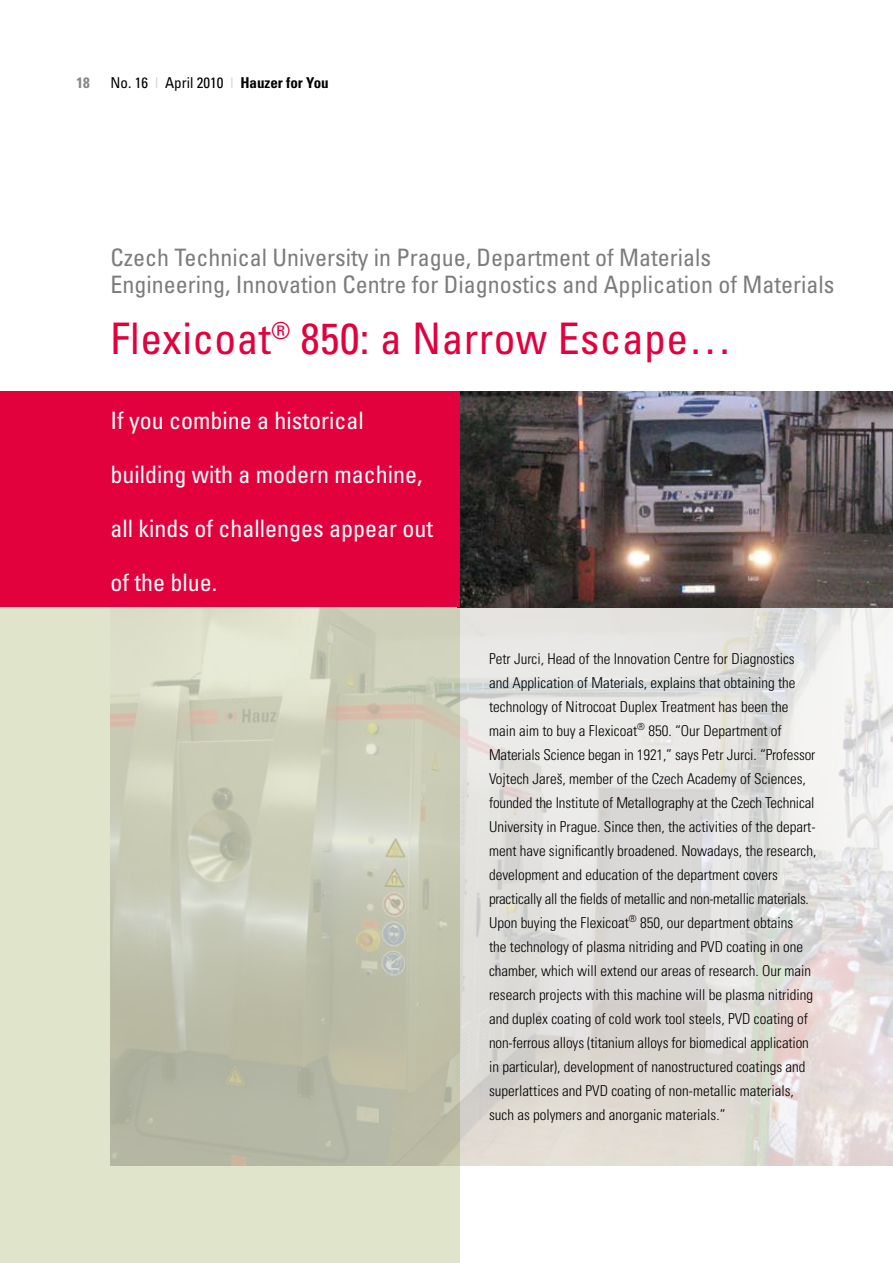
<style>
.page{position:relative;width:893px;height:1263px;background:#fff}
.page>*{position:absolute;margin:0;border:0;box-sizing:border-box;transform-origin:0 0}
.t1{font:condensed 43.5px "Univers";letter-spacing:.01em;color:#e2003d}
.t2{font:condensed 24px/27px "Univers";color:#7b7c7e}
.t3{font:condensed 24px "Univers";color:#fff}
.t4{font:300 condensed 15px/24px "Univers";color:#000}
.t5{font:condensed 15px "Univers";color:#000}
.t6{font:700 condensed 15px "Univers";color:#87888a}
.s1{color:#cfd0d2}
.s2{font-weight:700}
</style>
<div class="page">
<div style="left:0;top:544px;width:459px;height:719px;background:#e0e4cb"></div>
<img style="left:111px;top:607px;width:782px;height:558px">
<img style="left:459px;top:391px;width:434px;height:216px">
<div style="left:0;top:391px;width:459px;height:216px;background:#e2003d"></div>
<p class="t6" style="left:77px;top:73px;width:15px">18</p>
<p class="t5" style="left:111px;top:73px;width:220px">No. 16 <span class="s1">|</span> April 2010 <span class="s1">|</span> <span class="s2">Hauzer for You</span></p>
<h2 class="t2" style="left:111px;top:243px;width:725px">Czech Technical University in Prague, Department of Materials<br>Engineering, Innovation Centre for Diagnostics and Application of Materials</h2>
<h1 class="t1" style="left:111px;top:311px;width:623px">Flexicoat<sup>®</sup> 850: a Narrow Escape…</h1>
<h2 class="t3" style="left:111px;top:406px;width:255px">If you combine a historical</h2>
<h2 class="t3" style="left:111px;top:460px;width:313px">building with a modern machine,</h2>
<h2 class="t3" style="left:111px;top:514px;width:324px">all kinds of challenges appear out</h2>
<h2 class="t3" style="left:111px;top:568px;width:108px">of the blue.</h2>
<p class="t4" style="left:489px;top:646px;width:329px">Petr Jurci, Head of the Innovation Centre for Diagnostics and Application of Materials, explains that obtaining the technology of Nitrocoat Duplex Treatment has been the main aim to buy a Flexicoat<sup>®</sup> 850. “Our Department of Materials Science began in 1921,” says Petr Jurci. “Professor Vojtech Jareš, member of the Czech Academy of Sciences, founded the Institute of Metallography at the Czech Technical University in Prague. Since then, the activities of the depart&shy;ment have significantly broadened. Nowadays, the research, development and education of the department covers practically all the fields of metallic and non-metallic materials.<br>Upon buying the Flexicoat<sup>®</sup> 850, our department obtains<br>the technology of plasma nitriding and PVD coating in one chamber, which will extend our areas of research. Our main research projects with this machine will be plasma nitriding and duplex coating of cold work tool steels, PVD coating of non-ferrous alloys (titanium alloys for biomedical application in particular), development of nanostructured coatings and superlattices and PVD coating of non-metallic materials, such as polymers and anorganic materials.”</p>
</div>
